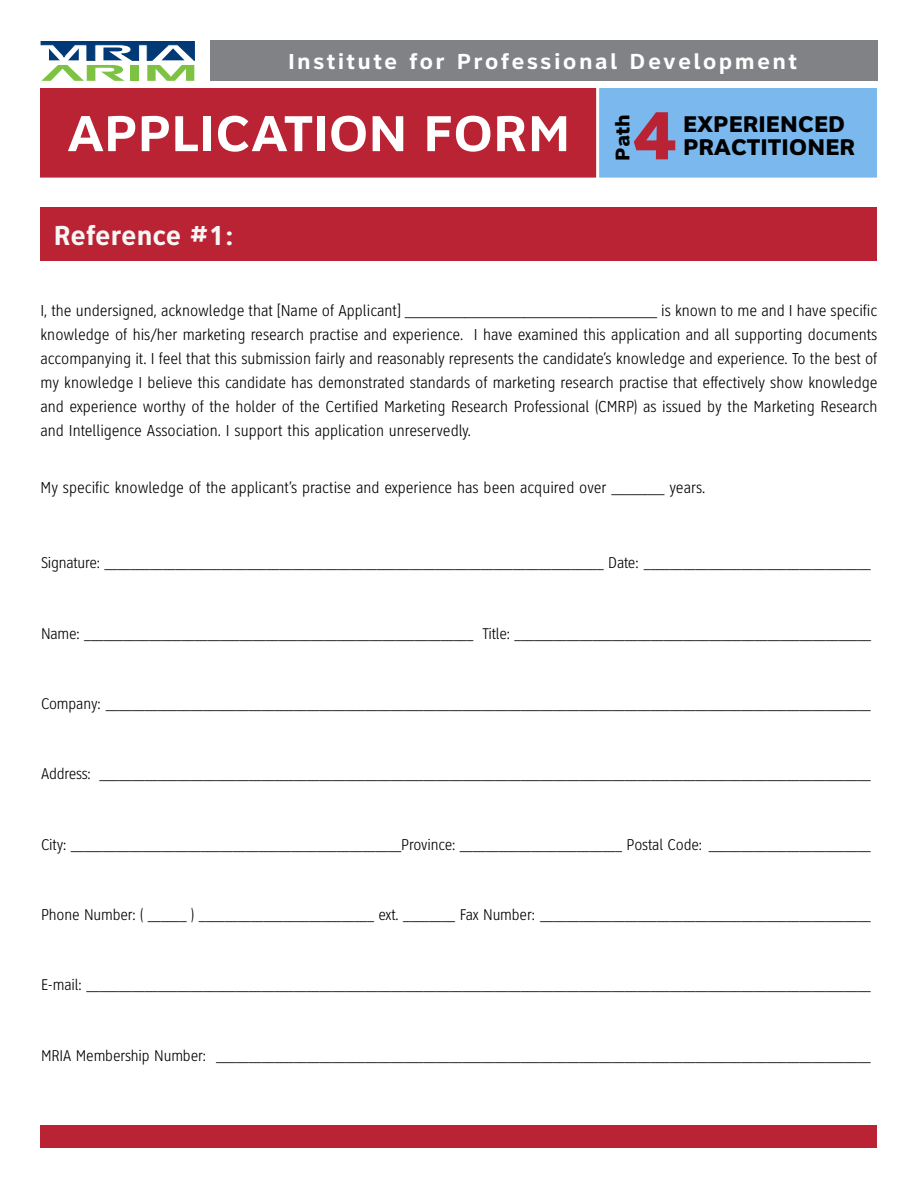
<style>
.page{position:relative;width:918px;height:1188px;background:#fff}
.page>*{position:absolute;margin:0;border:0;box-sizing:border-box;transform-origin:0 0}
.t1{font:800 70.65px "Clearview One";color:#ba2334}
.t2{font:700 52.35px "Clearview One";letter-spacing:-.01em;color:#fff}
.t3{font:700 28.5px "Clearview One Cn";letter-spacing:-.015em;color:#f7f6f5}
.t4{font:800 23.55px/23.1px "Clearview One";color:#000}
.t5{font:700 22.5px "Clearview One";letter-spacing:.1em;color:#fff}
.t6{font:800 20.4px "Clearview One";color:#000}
.t7{font:300 16.5px/24px "Clearview One Cn";color:#000;text-align:justify}
.t8{font:300 16.2px "Clearview One Cn";letter-spacing:-.01em;color:#000}
</style>
<div class="page">
<div style="left:40px;top:88px;width:837px;height:91px;background:#ba2334"></div>
<div style="left:30px;top:40px;width:847px;height:41px;background:#808285"></div>
<div style="left:24px;top:35px;width:186px;height:51px;background:#fff"></div>
<svg style="left:41px;top:41px;width:154px;height:40px"></svg>
<div style="left:597px;top:88px;width:280px;height:91px;background:#7ab8ed"></div>
<hr style="left:32px;top:178px;width:851px;height:3px;background:#fff">
<hr style="left:596px;top:86px;width:3px;height:93px;background:#fff">
<div style="left:40px;top:1125px;width:838px;height:23px;background:#ba2334"></div>
<div style="left:40px;top:207px;width:838px;height:54px;background:#ba2334"></div>
<h3 class="t5" style="left:288px;top:47px;width:511px">Institute for Professional Development</h3>
<h2 class="t2" style="left:67px;top:101px;width:505px">APPLICATION FORM</h2>
<h3 class="t3" style="left:54px;top:218px;width:180px">Reference #1:</h3>
<p class="t6" style="left:610px;top:161px;width:48px;rotate:-90deg">Path</p>
<h1 class="t1" style="left:632px;top:91px;width:48px">4</h1>
<h3 class="t4" style="left:683px;top:111px;width:174px">EXPERIENCED<br>PRACTITIONER</h3>
<p class="t7" style="left:40px;top:299px;width:839px">I, the undersigned, acknowledge that [Name of Applicant] ______________________________________ is known to me and I have specific knowledge of his/her marketing research practise and experience. I have examined this application and all supporting documents accompanying it. I feel that this submission fairly and reasonably represents the candidate’s knowledge and experience. To the best of my knowledge I believe this candidate has demonstrated standards of marketing research practise that effectively show knowledge and experience worthy of the holder of the Certified Marketing Research Professional (CMRP) as issued by the Marketing Research and Intelligence Association. I support this application unreservedly.</p>
<p class="t7" style="left:40px;top:475px;width:666px">My specific knowledge of the applicant’s practise and experience has been acquired over ________ years.</p>
<p class="t8" style="left:41px;top:554px;width:831px">Signature: _____________________________________________________________________________ Date: ___________________________________</p>
<p class="t8" style="left:41px;top:624px;width:832px">Name: ____________________________________________________________ Title: _______________________________________________________</p>
<p class="t8" style="left:41px;top:695px;width:831px">Company: ______________________________________________________________________________________________________________________</p>
<p class="t8" style="left:41px;top:765px;width:831px">Address: _______________________________________________________________________________________________________________________</p>
<p class="t8" style="left:41px;top:835px;width:831px">City: ___________________________________________________Province: _________________________ Postal Code: _________________________</p>
<p class="t8" style="left:41px;top:906px;width:831px">Phone Number: ( ______ ) ___________________________ ext. ________ Fax Number: ___________________________________________________</p>
<p class="t8" style="left:41px;top:976px;width:831px">E-mail: _________________________________________________________________________________________________________________________</p>
<p class="t8" style="left:41px;top:1046px;width:831px">MRIA Membership Number: _____________________________________________________________________________________________________</p>
</div>
